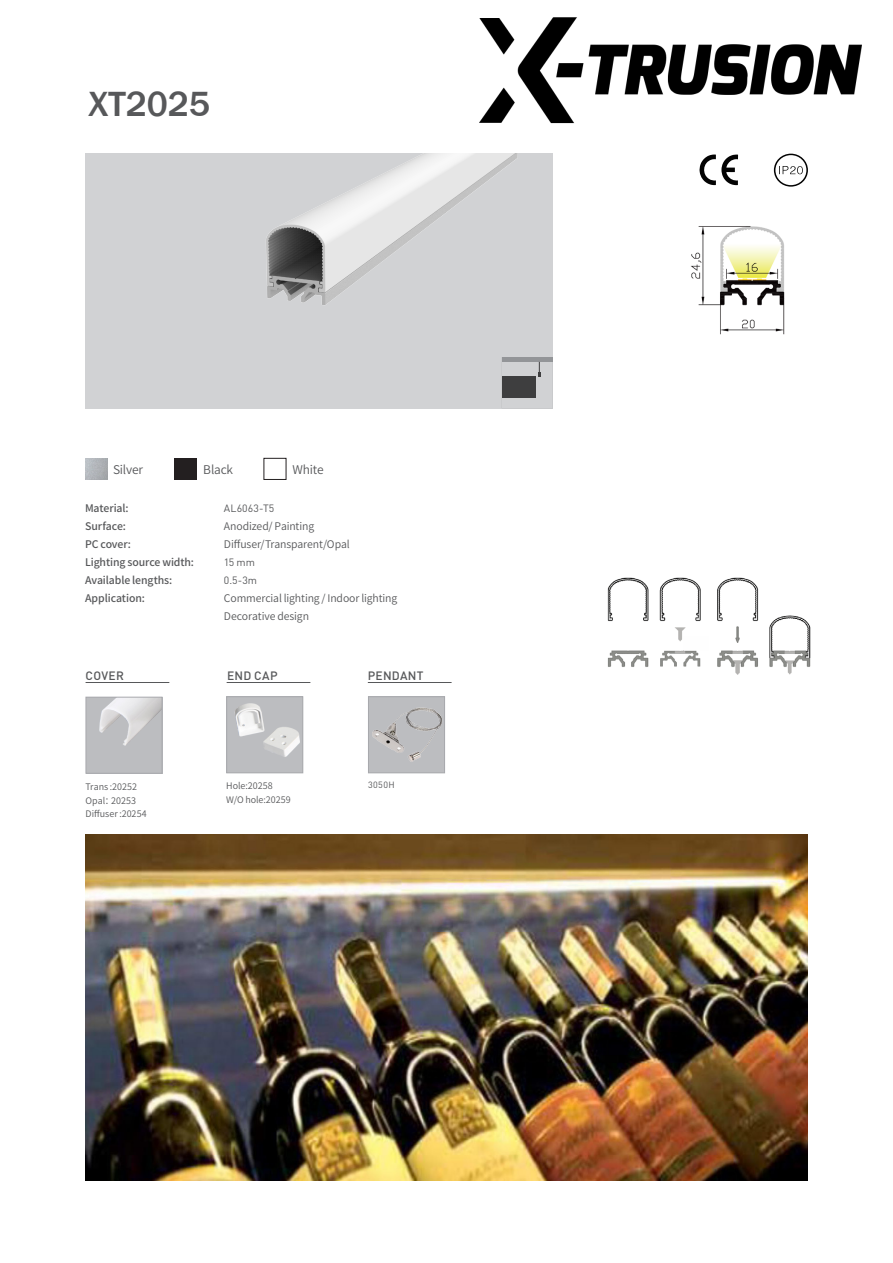
<style>
.page{position:relative;width:893px;height:1263px;background:#fff}
.page>*{position:absolute;margin:0;border:0;box-sizing:border-box;transform-origin:0 0}
.t1{font:500 36px "Franklin Gothic";letter-spacing:-.005em;color:#57585a}
.中文正文{font:500 12px "DIN Pro";letter-spacing:.02em;color:#57585a}
.中文正文-2{font:12px "Source Han Sans CN";letter-spacing:-.015em;color:#57585a}
.中文正文-3{font:10.5px "Source Han Sans CN";letter-spacing:-.01em;color:#57585a}
.中文正文-4{font:500 10.5px "Source Han Sans CN";letter-spacing:-.01em;color:#57585a}
.英文正文{font:10.5px "DIN Pro";letter-spacing:.015em;color:#57585a}
.中文正文-5{font:9px "Source Han Sans CN";letter-spacing:-.005em;color:#57585a}
.中文正文-6{font:9px "DIN Pro";letter-spacing:.04em;color:#57585a}
</style>
<div class="page">
<div style="left:85px;top:153px;width:468px;height:255px;background:#d1d2d4"></div>
<img style="left:266px;top:153px;width:251px;height:152px">
<hr style="left:86px;top:682px;width:83px;height:1px;background:#57585a">
<hr style="left:227px;top:682px;width:83px;height:1px;background:#57585a">
<div style="left:86px;top:697px;width:76px;height:76px;background:#bcbdc0"></div>
<img style="left:99px;top:699px;width:61px;height:47px">
<div style="left:86px;top:697px;width:76px;height:76px;border:1px solid #a8a9ad"></div>
<div style="left:227px;top:697px;width:76px;height:76px;background:#bcbdc0"></div>
<img style="left:234px;top:703px;width:66px;height:54px">
<div style="left:226px;top:696px;width:77px;height:77px;border:1px solid #a8a9ad"></div>
<svg style="left:502px;top:357px;width:51px;height:41px"></svg>
<img style="left:691px;top:226px;width:94px;height:109px">
<img style="left:85px;top:458px;width:22px;height:22px">
<div style="left:174px;top:458px;width:23px;height:22px;background:#231f20"></div>
<div style="left:264px;top:458px;width:22px;height:22px;border:1px solid #231f20"></div>
<hr style="left:368px;top:682px;width:84px;height:1px;background:#57585a">
<div style="left:368px;top:697px;width:77px;height:76px;background:#bcbdc0"></div>
<img style="left:372px;top:707px;width:70px;height:55px">
<div style="left:368px;top:696px;width:77px;height:77px;border:1px solid #a8a9ad"></div>
<img style="left:607px;top:577px;width:204px;height:98px">
<img style="left:85px;top:834px;width:723px;height:346px">
<svg style="left:699px;top:154px;width:39px;height:31px"></svg>
<svg style="left:774px;top:154px;width:34px;height:33px"></svg>
<img style="left:479px;top:17px;width:383px;height:107px">
<h1 class="t1" style="left:88px;top:83px;width:123px">XT2025</h1>
<p class="中文正文-2" style="left:113px;top:463px;width:31px">Silver</p>
<p class="中文正文-2" style="left:203px;top:463px;width:31px">Black</p>
<p class="中文正文-2" style="left:292px;top:463px;width:33px">White</p>
<p class="英文正文" style="left:224px;top:500px;width:52px">AL6063-T5</p>
<p class="中文正文-3" style="left:224px;top:520px;width:92px">Anodized/ Painting</p>
<p class="中文正文-3" style="left:224px;top:538px;width:127px">Diffuser/Transparent/Opal</p>
<p class="英文正文" style="left:224px;top:554px;width:33px">15 mm</p>
<p class="英文正文" style="left:224px;top:572px;width:35px">0.5-3m</p>
<p class="中文正文-3" style="left:224px;top:592px;width:175px">Commercial lighting / Indoor lighting</p>
<p class="中文正文-3" style="left:224px;top:610px;width:87px">Decorative design</p>
<p class="中文正文-4" style="left:85px;top:502px;width:45px">Material:</p>
<p class="中文正文-4" style="left:85px;top:520px;width:43px">Surface:</p>
<p class="中文正文-4" style="left:85px;top:538px;width:47px">PC cover:</p>
<p class="中文正文-4" style="left:85px;top:556px;width:110px">Lighting source width:</p>
<p class="中文正文-4" style="left:85px;top:574px;width:89px">Available lengths:</p>
<p class="中文正文-4" style="left:85px;top:592px;width:61px">Application:</p>
<p class="中文正文" style="left:86px;top:666px;width:40px">COVER</p>
<p class="中文正文" style="left:227px;top:666px;width:52px">END CAP</p>
<p class="中文正文" style="left:368px;top:666px;width:57px">PENDANT</p>
<p class="中文正文-5" style="left:86px;top:782px;width:53px">Trans :20252</p>
<p class="中文正文-6" style="left:368px;top:778px;width:28px">3050H</p>
<p class="中文正文-5" style="left:86px;top:795px;width:52px">Opal：20253</p>
<p class="中文正文-5" style="left:86px;top:809px;width:63px">Diffuser :20254</p>
<p class="中文正文-5" style="left:226px;top:781px;width:48px">Hole:20258</p>
<p class="中文正文-5" style="left:226px;top:794px;width:66px">W/O hole:20259</p>
</div>
